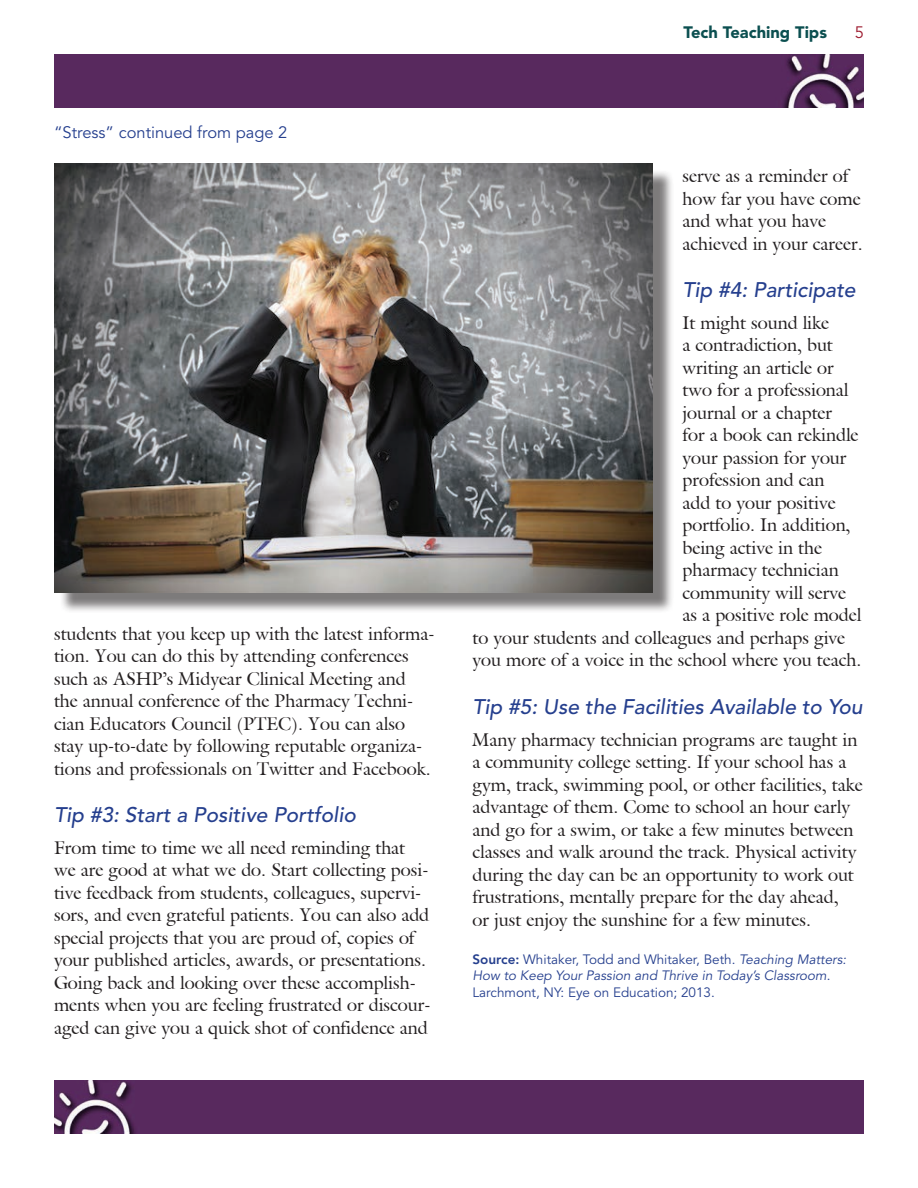
<style>
.page{position:relative;width:918px;height:1188px;background:#fff}
.page>*{position:absolute;margin:0;border:0;box-sizing:border-box;transform-origin:0 0}
.t1{font:italic 500 21px "Avenir LT Std";color:#253f8e}
.t2{font:18px/22.5px "Joulliard Regular SWFTE";color:#231f20}
.t3{font:16.5px "Avenir LT Std";color:#253f8e}
.t4{font:900 16.5px "Avenir LT Std";color:#0b4f50}
.t5{font:16.5px "Avenir LT Std";color:#9d1b2f}
.t6{font:13.5px/16.2px "Avenir LT Std";color:#253f8e}
.s1{font-weight:800}
.s2{font-style:italic}
</style>
<div class="page">
<div style="left:54px;top:54px;width:810px;height:54px;background:#58295e"></div>
<div style="left:54px;top:1080px;width:810px;height:54px;background:#58295e"></div>
<div style="left:59px;top:169px;width:615px;height:445px;background:#231f20;opacity:.59"></div>
<img style="left:54px;top:164px;width:599px;height:428px">
<p class="t3" style="left:54px;top:123px;width:235px">“Stress” continued from page 2</p>
<p class="t2" style="left:54px;top:622px;width:382px">students that you keep up with the latest informa&shy;tion. You can do this by attending conferences such as ASHP’s Midyear Clinical Meeting and<br>the annual conference of the Pharmacy Techni&shy;cian Educators Council (PTEC). You can also stay up-to-date by following reputable organiza&shy;tions and professionals on Twitter and Facebook.</p>
<p class="t1" style="left:54px;top:803px;width:303px">Tip #3: Start a Positive Portfolio</p>
<p class="t2" style="left:54px;top:836px;width:378px">From time to time we all need reminding that we are good at what we do. Start collecting posi&shy;tive feedback from students, colleagues, supervi&shy;sors, and even grateful patients. You can also add special projects that you are proud of, copies of your published articles, awards, or presentations.<br>Going back and looking over these accomplish&shy;ments when you are feeling frustrated or discour&shy;aged can give you a quick shot of confidence and</p>
<p class="t4" style="left:683px;top:22px;width:145px">Tech Teaching Tips</p>
<p class="t5" style="left:855px;top:22px;width:11px">5</p>
<p class="t2" style="left:683px;top:164px;width:182px">serve as a reminder of how far you have come and what you have achieved in your career.</p>
<p class="t1" style="left:682px;top:278px;width:175px">Tip #4: Participate</p>
<p class="t2" style="left:682px;top:311px;width:148px">It might sound like</p>
<p class="t2" style="left:682px;top:334px;width:152px">a contradiction, but</p>
<p class="t2" style="left:682px;top:356px;width:153px">writing an article or</p>
<p class="t2" style="left:682px;top:379px;width:168px">two for a professional</p>
<p class="t2" style="left:682px;top:401px;width:151px">journal or a chapter</p>
<p class="t2" style="left:682px;top:424px;width:178px">for a book can rekindle</p>
<p class="t2" style="left:682px;top:446px;width:166px">your passion for your</p>
<p class="t2" style="left:682px;top:469px;width:144px">profession and can</p>
<p class="t2" style="left:682px;top:491px;width:155px">add to your positive</p>
<p class="t2" style="left:682px;top:514px;width:170px">portfolio. In addition,</p>
<p class="t2" style="left:682px;top:536px;width:141px">being active in the</p>
<p class="t2" style="left:682px;top:559px;width:158px">pharmacy technician</p>
<p class="t2" style="left:682px;top:581px;width:165px">community will serve</p>
<p class="t2" style="left:682px;top:604px;width:180px">as a positive role model</p>
<p class="t2" style="left:472px;top:626px;width:374px">to your students and colleagues and perhaps give</p>
<p class="t2" style="left:472px;top:649px;width:390px">you more of a voice in the school where you teach.</p>
<p class="t1" style="left:472px;top:695px;width:392px">Tip #5: Use the Facilities Available to You</p>
<p class="t2" style="left:472px;top:728px;width:392px">Many pharmacy technician programs are taught in a community college setting. If your school has a gym, track, swimming pool, or other facilities, take advantage of them. Come to school an hour early and go for a swim, or take a few minutes between classes and walk around the track. Physical activity during the day can be an opportunity to work out frustrations, mentally prepare for the day ahead,<br>or just enjoy the sunshine for a few minutes.</p>
<p class="t6" style="left:472px;top:952px;width:375px"><span class="s1">Source:</span> Whitaker, Todd and Whitaker, Beth. <span class="s2">Teaching Matters:<br>How to Keep Your Passion and Thrive in Today’s Classroom</span>.<br>Larchmont, NY: Eye on Education; 2013.</p>
</div>
